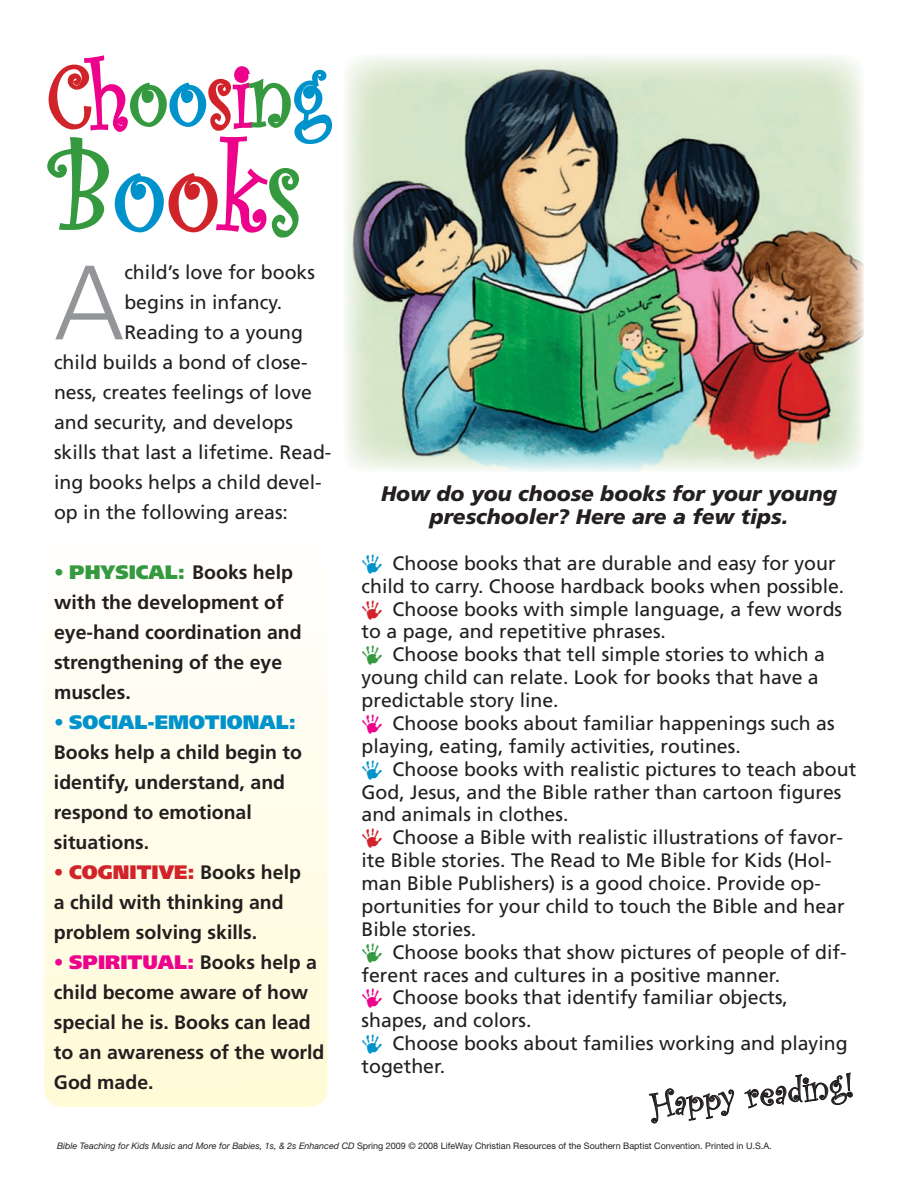
<style>
.page{position:relative;width:918px;height:1188px;background:#fff}
.page>*{position:absolute;margin:0;border:0;box-sizing:border-box;transform-origin:0 0}
.t1{font:123.75px "Curlz";color:#359940;scale:.91 1}
.t2{font:300 105.45px "Frutiger";color:#939598}
.t3{font:90.75px "Curlz";color:#d1232a;scale:.91 1}
.t4{font:36px "Curlz";color:#231f20}
.t5{font:italic 900 21px "Frutiger";color:#231f20}
.t6{font:19.5px/22.8px "Frutiger";color:#231f20}
.t7{font:700 19.5px/30px "Frutiger";color:#231f20}
.t8{font:9px "Helvetica Neue";color:#231f20}
.s1{color:#ed028c}
.s2{color:#359940}
.s3{color:#0093cb}
.s4{color:#d1232a}
.s5{font-weight:900;color:#359940}
.s6{font-weight:900;color:#0093cb}
.s7{font-weight:900;color:#d1232a}
.s8{font-weight:900;color:#ed028c}
.s9{font-style:italic}
</style>
<div class="page">
<div style="left:44px;top:538px;width:283px;height:569px;background:linear-gradient(to bottom,#fffefe,#fffbd6);border-radius:18px"></div>
<svg style="left:47px;top:55px;width:286px;height:183px"></svg>
<img style="left:345px;top:56px;width:519px;height:416px">
<svg style="left:649px;top:1088px;width:85px;height:36px"></svg>
<svg style="left:744px;top:1072px;width:109px;height:37px"></svg>
<p class="t3" style="left:48px;top:32px;width:311px">C<span class="s1">h</span><span class="s2">o</span><span class="s3">o</span>s<span class="s1">i</span><span class="s2">n</span><span class="s3">g</span></p>
<p class="t1" style="left:51px;top:104px;width:277px">B<span class="s3">o</span><span class="s4">o</span><span class="s1">k</span>s</p>
<p class="t2" style="left:54px;top:243px;width:72px">A</p>
<p class="t6" style="left:124px;top:261px;width:192px">child’s love for books</p>
<p class="t6" style="left:124px;top:291px;width:159px">begins in infancy.</p>
<p class="t6" style="left:124px;top:321px;width:180px">Reading to a young</p>
<p class="t6" style="left:54px;top:351px;width:255px">child builds a bond of close-</p>
<p class="t6" style="left:54px;top:381px;width:259px">ness, creates feelings of love</p>
<p class="t6" style="left:54px;top:411px;width:241px">and security, and develops</p>
<p class="t6" style="left:54px;top:441px;width:279px">skills that last a lifetime. Read-</p>
<p class="t6" style="left:54px;top:471px;width:269px">ing books helps a child devel-</p>
<p class="t6" style="left:54px;top:501px;width:236px">op in the following areas:</p>
<p class="t7" style="left:54px;top:557px;width:249px"><span class="s2">•</span> <span class="s5">PHYSICAL:</span> Books help with the development of eye-hand coordination and strengthening of the eye muscles.</p>
<p class="t7" style="left:54px;top:707px;width:250px"><span class="s3">•</span> <span class="s6">SOCIAL-EMOTIONAL:<br></span>Books help a child begin to identify, understand, and respond to emotional situations.</p>
<p class="t7" style="left:54px;top:857px;width:249px"><span class="s4">•</span> <span class="s7">COGNITIVE:</span> Books help a child with thinking and problem solving skills.</p>
<p class="t7" style="left:54px;top:947px;width:272px"><span class="s1">•</span> <span class="s8">SPIRITUAL:</span> Books help a child become aware of how special he is. Books can lead to an awareness of the world<br>God made.</p>
<p class="t5" style="left:381px;top:481px;width:457px">How do you choose books for your young</p>
<p class="t5" style="left:430px;top:504px;width:360px">preschooler? Here are a few tips.</p>
<p class="t6" style="left:362px;top:551px;width:484px;text-indent:31px">Choose books that are durable and easy for your child to carry. Choose hardback books when possible.</p>
<p class="t6" style="left:362px;top:597px;width:482px;text-indent:31px">Choose books with simple language, a few words to a page, and repetitive phrases.</p>
<p class="t6" style="left:362px;top:643px;width:465px;text-indent:31px">Choose books that tell simple stories to which a young child can relate. Look for books that have a predictable story line.</p>
<p class="t6" style="left:362px;top:712px;width:475px;text-indent:31px">Choose books about familiar happenings such as playing, eating, family activities, routines.</p>
<p class="t6" style="left:362px;top:757px;width:496px;text-indent:31px">Choose books with realistic pictures to teach about<br>God, Jesus, and the Bible rather than cartoon figures and animals in clothes.</p>
<p class="t6" style="left:362px;top:826px;width:485px;text-indent:31px">Choose a Bible with realistic illustrations of favor&shy;ite Bible stories. The Read to Me Bible for Kids (Hol&shy;man Bible Publishers) is a good choice. Provide op&shy;portunities for your child to touch the Bible and hear Bible stories.</p>
<p class="t6" style="left:362px;top:940px;width:487px;text-indent:31px">Choose books that show pictures of people of dif&shy;ferent races and cultures in a positive manner.</p>
<p class="t6" style="left:362px;top:986px;width:428px;text-indent:31px">Choose books that identify familiar objects, shapes, and colors.</p>
<p class="t6" style="left:362px;top:1032px;width:488px;text-indent:31px">Choose books about families working and playing together.</p>
<p class="t4" style="left:648px;top:1080px;width:205px;rotate:-6deg">Happy reading!</p>
<p class="t8" style="left:57px;top:1141px;width:716px"><span class="s9">Bible Teaching for Kids Music and More for Babies, 1s, &amp; 2s Enhanced CD</span> Spring 2009 © 2008 LifeWay Christian Resources of the Southern Baptist Convention. Printed in U.S.A.</p>
</div>
